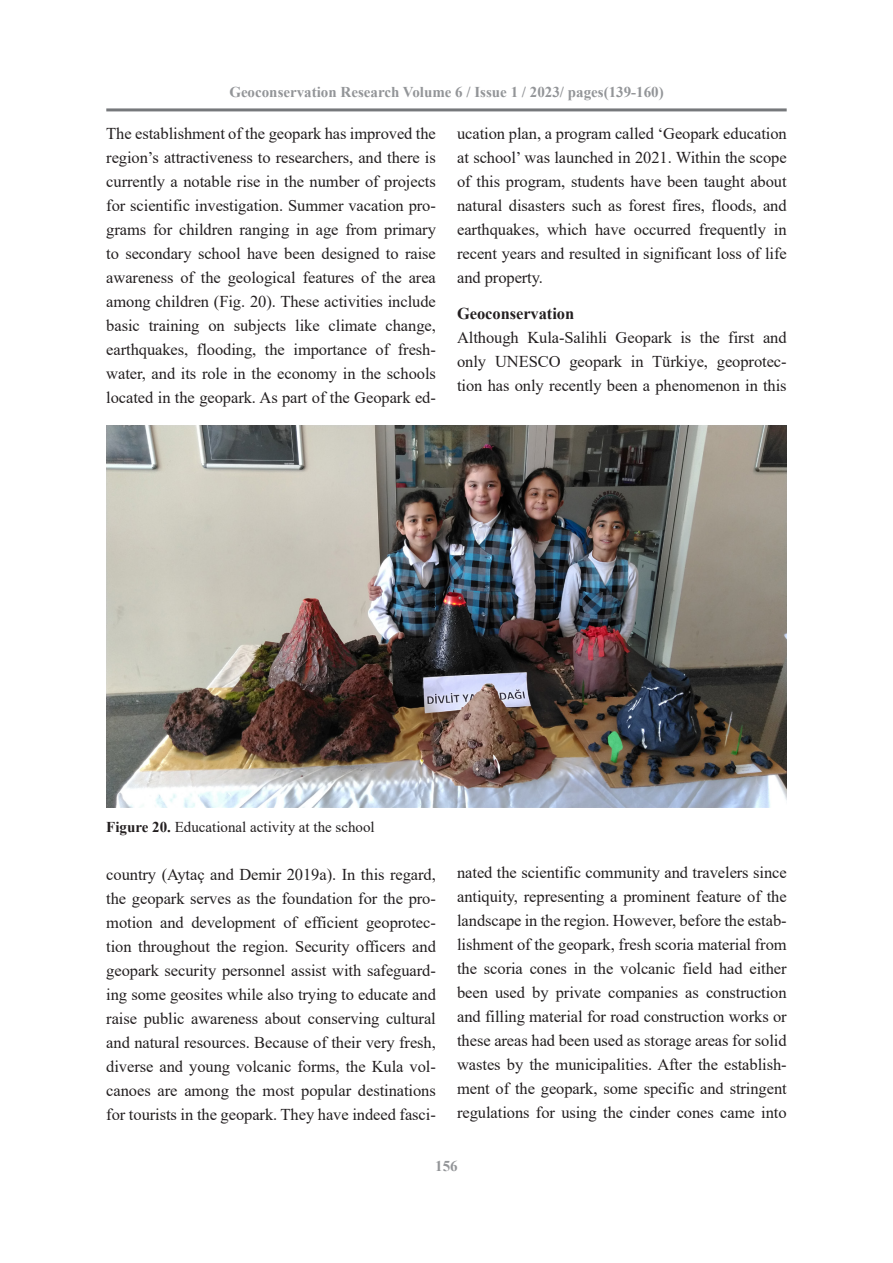
<style>
.page{position:relative;width:893px;height:1263px;background:#fff}
.page>*{position:absolute;margin:0;border:0;box-sizing:border-box;transform-origin:0 0}
.t1{font:16.5px/24px "Times New Roman";letter-spacing:-.005em;color:#231f20;text-align:justify}
.t2{font:700 16.5px "Times New Roman";letter-spacing:-.005em;color:#231f20}
.t3{font:700 15px "Times New Roman";color:#939598}
.t4{font:15px "Times New Roman";color:#231f20}
.s1{font-weight:700}
</style>
<div class="page">
<hr style="left:106px;top:108px;width:681px;height:3px;background:#76787b">
<img style="left:106px;top:425px;width:681px;height:383px">
<p class="t3" style="left:229px;top:82px;width:436px">Geoconservation Research Volume 6 / Issue 1 / 2023/ pages(139-160)</p>
<p class="t1" style="left:106px;top:121px;width:331px">The establishment of the geopark has improved the region’s attractiveness to researchers, and there is currently a notable rise in the number of projects for scientific investigation. Summer vacation pro&shy;grams for children ranging in age from primary to secondary school have been designed to raise awareness of the geological features of the area among children (Fig. 20). These activities include basic training on subjects like climate change, earthquakes, flooding, the importance of fresh&shy;water, and its role in the economy in the schools located in the geopark. As part of the Geopark ed-</p>
<p class="t1" style="left:457px;top:121px;width:331px">ucation plan, a program called ‘Geopark education at school’ was launched in 2021. Within the scope of this program, students have been taught about natural disasters such as forest fires, floods, and earthquakes, which have occurred frequently in recent years and resulted in significant loss of life and property.</p>
<p class="t2" style="left:457px;top:302px;width:119px">Geoconservation</p>
<p class="t1" style="left:457px;top:325px;width:331px">Although Kula-Salihli Geopark is the first and only UNESCO geopark in Türkiye, geoprotec&shy;tion has only recently been a phenomenon in this</p>
<p class="t4" style="left:106px;top:816px;width:270px"><span class="s1">Figure 20.</span> Educational activity at the school</p>
<p class="t1" style="left:106px;top:861px;width:331px">country (Aytaç and Demir 2019a). In this regard, the geopark serves as the foundation for the pro&shy;motion and development of efficient geoprotec&shy;tion throughout the region. Security officers and geopark security personnel assist with safeguard&shy;ing some geosites while also trying to educate and raise public awareness about conserving cultural and natural resources. Because of their very fresh, diverse and young volcanic forms, the Kula vol&shy;canoes are among the most popular destinations for tourists in the geopark. They have indeed fasci-</p>
<p class="t1" style="left:457px;top:860px;width:331px">nated the scientific community and travelers since antiquity, representing a prominent feature of the landscape in the region. However, before the estab&shy;lishment of the geopark, fresh scoria material from the scoria cones in the volcanic field had either been used by private companies as construction and filling material for road construction works or these areas had been used as storage areas for solid wastes by the municipalities. After the establish&shy;ment of the geopark, some specific and stringent regulations for using the cinder cones came into</p>
<p class="t3" style="left:435px;top:1156px;width:24px">156</p>
</div>
